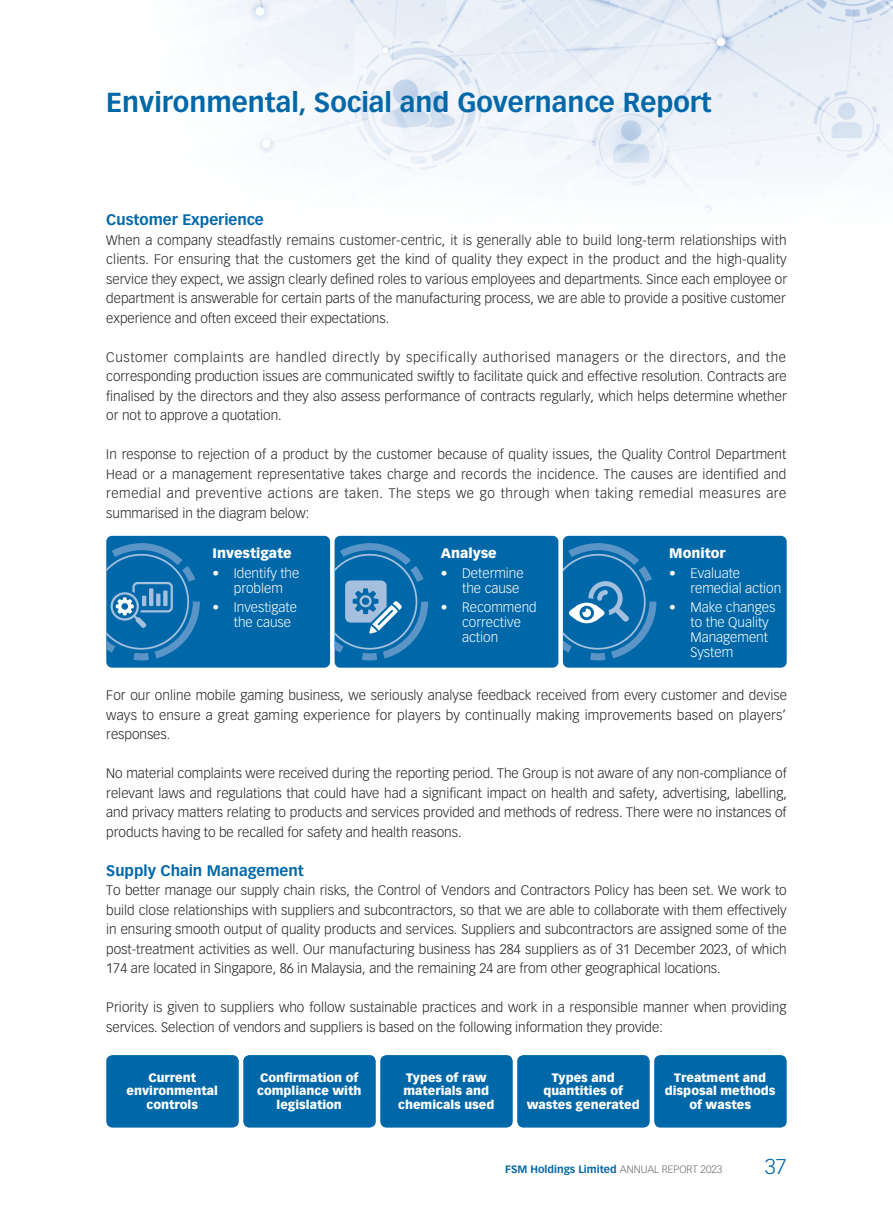
<style>
.page{position:relative;width:893px;height:1212px;background:#fff}
.page>*{position:absolute;margin:0;border:0;box-sizing:border-box;transform-origin:0 0}
.t1{font:700 27px "Vectora LT Std";color:#0068a9}
.t2{font:300 21px "Vectora LT Std";color:#0068a9}
._02_H2{font:700 15px "Vectora LT Std";color:#0068a9}
._00_txt{font:300 13.5px/19.5px "Vectora LT Std";color:#231f20;text-align:justify}
._50_Table_txt{font:300 13.5px/15px "Vectora LT Std";color:#fff}
._50_Table_txt-2{font:900 13.5px "Vectora LT Std";color:#fff}
._50_Table_txt-3{font:900 12px/13.5px "Vectora LT Std";color:#fff}
.t3{font:700 10.5px "Vectora LT Std";color:#0068a9}
.s1{font-weight:300;color:#6c6d70}
</style>
<div class="page">
<img style="left:204px;top:0;width:689px;height:212px">
<div style="left:106px;top:536px;width:224px;height:132px;background:#0068a9;border-radius:6px"></div>
<svg style="left:106px;top:543px;width:94px;height:117px"></svg>
<div style="left:563px;top:536px;width:224px;height:132px;background:#0068a9;border-radius:6px"></div>
<svg style="left:563px;top:543px;width:93px;height:117px"></svg>
<div style="left:335px;top:536px;width:223px;height:132px;background:#0068a9;border-radius:6px"></div>
<svg style="left:335px;top:543px;width:93px;height:117px"></svg>
<div style="left:106px;top:1055px;width:133px;height:72px;background:#0068a9;border-radius:6px"></div>
<div style="left:243px;top:1055px;width:133px;height:72px;background:#0068a9;border-radius:6px"></div>
<div style="left:380px;top:1055px;width:133px;height:72px;background:#0068a9;border-radius:6px"></div>
<div style="left:517px;top:1055px;width:133px;height:72px;background:#0068a9;border-radius:6px"></div>
<div style="left:654px;top:1055px;width:133px;height:72px;background:#0068a9;border-radius:6px"></div>
<h1 class="t1" style="left:106px;top:86px;width:607px">Environmental, Social and Governance Report</h1>
<p class="_02_H2" style="left:106px;top:211px;width:159px">Customer Experience</p>
<p class="_00_txt" style="left:106px;top:230px;width:682px">When a company steadfastly remains customer-centric, it is generally able to build long-term relationships with clients. For ensuring that the customers get the kind of quality they expect in the product and the high-quality service they expect, we assign clearly defined roles to various employees and departments. Since each employee or department is answerable for certain parts of the manufacturing process, we are able to provide a positive customer experience and often exceed their expectations.</p>
<p class="_00_txt" style="left:106px;top:347px;width:682px">Customer complaints are handled directly by specifically authorised managers or the directors, and the corresponding production issues are communicated swiftly to facilitate quick and effective resolution. Contracts are finalised by the directors and they also assess performance of contracts regularly, which helps determine whether or not to approve a quotation.</p>
<p class="_00_txt" style="left:106px;top:445px;width:682px">In response to rejection of a product by the customer because of quality issues, the Quality Control Department Head or a management representative takes charge and records the incidence. The causes are identified and remedial and preventive actions are taken. The steps we go through when taking remedial measures are summarised in the diagram below:</p>
<p class="_50_Table_txt-2" style="left:213px;top:545px;width:81px">Investigate</p>
<p class="_50_Table_txt" style="left:213px;top:565px;width:88px;text-align:center">• Identify the problem</p>
<p class="_50_Table_txt" style="left:234px;top:600px;width:65px;text-indent:-21px">• Investigate the cause</p>
<p class="_50_Table_txt-2" style="left:441px;top:545px;width:57px">Analyse</p>
<p class="_50_Table_txt" style="left:462px;top:565px;width:63px;text-indent:-21px">• Determine the cause</p>
<p class="_50_Table_txt" style="left:462px;top:600px;width:76px;text-indent:-21px">• Recommend corrective action</p>
<p class="_50_Table_txt-2" style="left:669px;top:545px;width:58px">Monitor</p>
<p class="_50_Table_txt" style="left:690px;top:565px;width:92px;text-indent:-21px">• Evaluate remedial action</p>
<p class="_50_Table_txt" style="left:690px;top:600px;width:86px;text-indent:-21px">• Make changes to the Quality<br>Management<br>System</p>
<p class="_00_txt" style="left:106px;top:686px;width:682px">For our online mobile gaming business, we seriously analyse feedback received from every customer and devise ways to ensure a great gaming experience for players by continually making improvements based on players’ responses.</p>
<p class="_00_txt" style="left:106px;top:764px;width:682px">No material complaints were received during the reporting period. The Group is not aware of any non-compliance of relevant laws and regulations that could have had a significant impact on health and safety, advertising, labelling, and privacy matters relating to products and services provided and methods of redress. There were no instances of products having to be recalled for safety and health reasons.</p>
<p class="_02_H2" style="left:106px;top:861px;width:199px">Supply Chain Management</p>
<p class="_00_txt" style="left:106px;top:881px;width:682px">To better manage our supply chain risks, the Control of Vendors and Contractors Policy has been set. We work to build close relationships with suppliers and subcontractors, so that we are able to collaborate with them effectively in ensuring smooth output of quality products and services. Suppliers and subcontractors are assigned some of the post-treatment activities as well. Our manufacturing business has 284 suppliers as of 31 December 2023, of which 174 are located in Singapore, 86 in Malaysia, and the remaining 24 are from other geographical locations.</p>
<p class="_00_txt" style="left:106px;top:998px;width:681px">Priority is given to suppliers who follow sustainable practices and work in a responsible manner when providing services. Selection of vendors and suppliers is based on the following information they provide:</p>
<p class="_50_Table_txt-3" style="left:148px;top:1070px;width:49px">Current</p>
<p class="_50_Table_txt-3" style="left:127px;top:1084px;width:93px">environmental</p>
<p class="_50_Table_txt-3" style="left:147px;top:1097px;width:53px">controls</p>
<p class="_50_Table_txt-3" style="left:257px;top:1070px;width:106px">Confirmation of compliance with</p>
<p class="_50_Table_txt-3" style="left:277px;top:1097px;width:67px">legislation</p>
<p class="_50_Table_txt-3" style="left:406px;top:1070px;width:82px">Types of raw</p>
<p class="_50_Table_txt-3" style="left:403px;top:1084px;width:87px">materials and</p>
<p class="_50_Table_txt-3" style="left:398px;top:1097px;width:98px">chemicals used</p>
<p class="_50_Table_txt-3" style="left:552px;top:1070px;width:65px">Types and</p>
<p class="_50_Table_txt-3" style="left:543px;top:1084px;width:81px">quantities of</p>
<p class="_50_Table_txt-3" style="left:527px;top:1097px;width:115px">wastes generated</p>
<p class="_50_Table_txt-3" style="left:674px;top:1070px;width:94px">Treatment and</p>
<p class="_50_Table_txt-3" style="left:665px;top:1084px;width:112px">disposal methods</p>
<p class="_50_Table_txt-3" style="left:689px;top:1097px;width:63px">of wastes</p>
<p class="t3" style="left:505px;top:1163px;width:219px">FSM Holdings Limited <span class="s1">ANNUAL REPORT 2023</span></p>
<h2 class="t2" style="left:765px;top:1154px;width:23px">37</h2>
</div>
